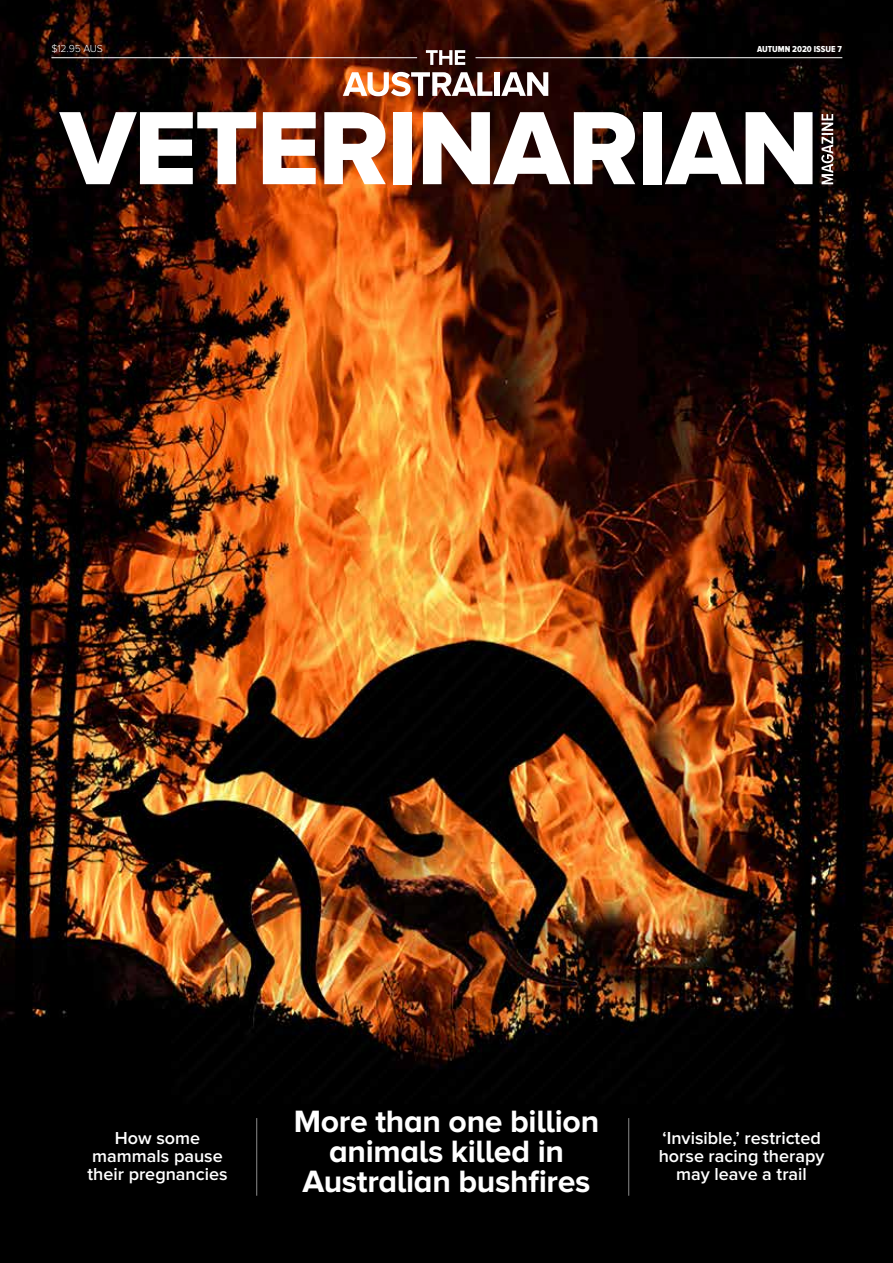
<style>
.page{position:relative;width:893px;height:1263px;background:#fff}
.page>*{position:absolute;margin:0;border:0;box-sizing:border-box;transform-origin:0 0}
.t1{font:108px "Proxima Nova A Extrabld";letter-spacing:-.02em;color:#fff}
.t2{font:700 31.95px/30.2px "Proxima Nova A";letter-spacing:-.01em;color:#fff;text-align:center}
.t3{font:600 18px/18px "Proxima Nova";color:#fff;text-align:center}
.t4{font:300 10.5px "Proxima Nova A";letter-spacing:-.01em;color:#fff}
.t5{font:9px "Proxima Nova A Cond Extrabld";color:#fff}
</style>
<div class="page">
<img style="left:0;top:0;width:893px;height:1263px">
<hr style="left:51px;top:1206px;width:791px;height:3px;background:#000">
<hr style="left:256px;top:1118px;width:1px;height:78px;background:#fff">
<hr style="left:628px;top:1118px;width:1px;height:78px;background:#fff">
<svg style="left:426px;top:50px;width:39px;height:15px"></svg>
<svg style="left:343px;top:72px;width:149px;height:24px"></svg>
<div style="left:495px;top:72px;width:5px;height:24px;background:#fff"></div>
<svg style="left:501px;top:72px;width:47px;height:24px"></svg>
<hr style="left:51px;top:57px;width:366px;height:1px;background:#fff">
<hr style="left:475px;top:57px;width:367px;height:1px;background:#fff">
<svg style="left:821px;top:114px;width:12px;height:70px"></svg>
<p class="t4" style="left:51px;top:42px;width:53px">$12.95 AUS</p>
<p class="t5" style="left:757px;top:44px;width:86px">AUTUMN 2020 ISSUE 7</p>
<h1 class="t1" style="left:60px;top:86px;width:760px">VETERINARIAN</h1>
<h2 class="t2" style="left:294px;top:1105px;width:307px">More than one billion animals killed in<br>Australian bushfires</h2>
<p class="t3" style="left:87px;top:1129px;width:142px">How some mammals pause their pregnancies</p>
<p class="t3" style="left:659px;top:1129px;width:167px">‘Invisible,’ restricted horse racing therapy may leave a trail</p>
</div>
